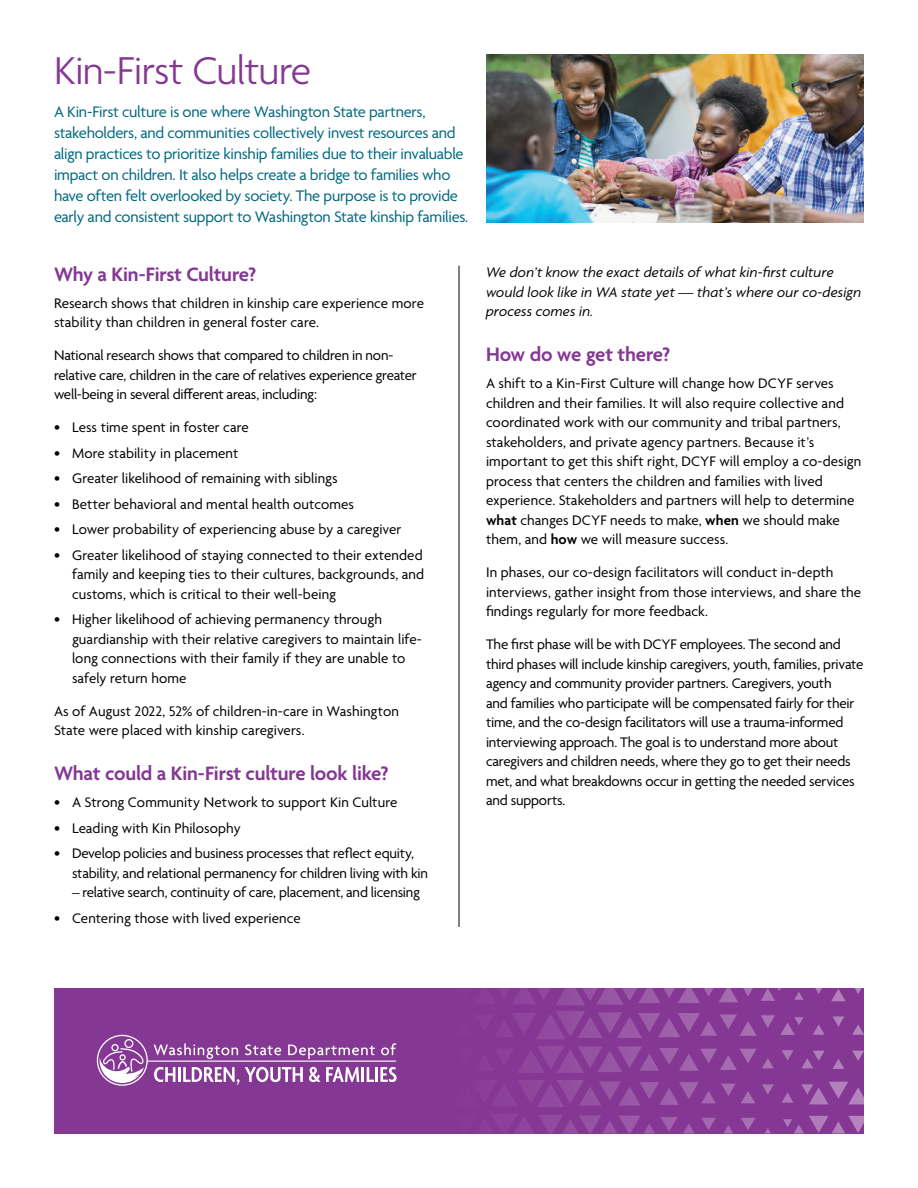
<style>
.page{position:relative;width:918px;height:1188px;background:#fff}
.page>*{position:absolute;margin:0;border:0;box-sizing:border-box;transform-origin:0 0}
.t1{font:300 42px "Agenda";letter-spacing:-.02em;color:#853794}
.t2{font:600 21px "Agenda";letter-spacing:-.01em;color:#853794}
.t3{font:16.5px/21px "Agenda";letter-spacing:-.02em;color:#00687f}
.t4{font:15px/19.5px "Agenda";letter-spacing:-.005em;color:#000}
.t5{font:italic 15px/19.5px "Agenda";letter-spacing:.005em;color:#000}
.s1{font-size:16.5px}
.s2{font-weight:600}
</style>
<div class="page">
<div style="left:54px;top:988px;width:810px;height:145px;background:#853794"></div>
<svg style="left:661px;top:1117px;width:33px;height:16px"></svg>
<svg style="left:782px;top:1092px;width:12px;height:11px"></svg>
<svg style="left:782px;top:1050px;width:12px;height:10px"></svg>
<svg style="left:762px;top:1084px;width:12px;height:11px"></svg>
<svg style="left:765px;top:1128px;width:6px;height:5px"></svg>
<svg style="left:741px;top:1118px;width:14px;height:12px"></svg>
<svg style="left:724px;top:1125px;width:9px;height:8px"></svg>
<svg style="left:701px;top:1118px;width:15px;height:12px"></svg>
<svg style="left:507px;top:1046px;width:267px;height:27px"></svg>
<svg style="left:507px;top:988px;width:246px;height:17px"></svg>
<svg style="left:507px;top:1114px;width:148px;height:19px"></svg>
<svg style="left:507px;top:1080px;width:248px;height:27px"></svg>
<svg style="left:783px;top:1116px;width:81px;height:17px"></svg>
<svg style="left:801px;top:1082px;width:63px;height:22px"></svg>
<svg style="left:802px;top:1051px;width:22px;height:17px"></svg>
<svg style="left:852px;top:1024px;width:12px;height:11px"></svg>
<svg style="left:832px;top:1059px;width:12px;height:10px"></svg>
<svg style="left:832px;top:1016px;width:12px;height:11px"></svg>
<svg style="left:852px;top:1051px;width:12px;height:10px"></svg>
<svg style="left:813px;top:1024px;width:12px;height:11px"></svg>
<svg style="left:794px;top:992px;width:10px;height:8px"></svg>
<svg style="left:761px;top:988px;width:20px;height:13px"></svg>
<svg style="left:507px;top:1011px;width:297px;height:29px"></svg>
<svg style="left:815px;top:988px;width:7px;height:6px"></svg>
<svg style="left:831px;top:989px;width:15px;height:12px"></svg>
<svg style="left:855px;top:988px;width:7px;height:6px"></svg>
<svg style="left:154px;top:1067px;width:21px;height:15px"></svg>
<hr style="left:178px;top:1067px;width:3px;height:15px;background:#fff">
<svg style="left:183px;top:1067px;width:120px;height:18px"></svg>
<svg style="left:309px;top:1067px;width:50px;height:15px"></svg>
<hr style="left:361px;top:1067px;width:3px;height:15px;background:#fff">
<svg style="left:367px;top:1067px;width:7px;height:15px"></svg>
<hr style="left:375px;top:1067px;width:3px;height:15px;background:#fff">
<svg style="left:380px;top:1067px;width:17px;height:15px"></svg>
<hr style="left:147px;top:1061px;width:249px;height:1px;background:#fff">
<svg style="left:154px;top:1043px;width:84px;height:16px"></svg>
<svg style="left:245px;top:1044px;width:36px;height:11px"></svg>
<svg style="left:288px;top:1045px;width:87px;height:14px"></svg>
<svg style="left:381px;top:1043px;width:15px;height:12px"></svg>
<div style="left:97px;top:1035px;width:51px;height:51px;border:1px solid #fff;border-radius:50%"></div>
<div style="left:124px;top:1039px;width:9px;height:9px;border:1px solid #fff;border-radius:50%"></div>
<div style="left:111px;top:1044px;width:8px;height:7px;border:1px solid #fff;border-radius:50%"></div>
<svg style="left:100px;top:1047px;width:46px;height:36px"></svg>
<img style="left:487px;top:54px;width:376px;height:168px">
<hr style="left:459px;top:266px;width:1px;height:661px;background:#000">
<h1 class="t1" style="left:54px;top:48px;width:259px">Kin-First Culture</h1>
<p class="t3" style="left:54px;top:102px;width:416px">A Kin-First culture is one where Washington State partners, stakeholders, and communities collectively invest resources and align practices to prioritize kinship families due to their invaluable impact on children. It also helps create a bridge to families who have often felt overlooked by society. The purpose is to provide early and consistent support to Washington State kinship families.</p>
<h2 class="t2" style="left:54px;top:263px;width:204px">Why a Kin-First Culture?</h2>
<p class="t4" style="left:54px;top:294px;width:372px">Research shows that children in kinship care experience more stability than children in general foster care.</p>
<p class="t4" style="left:54px;top:347px;width:364px">National research shows that compared to children in non&shy;relative care, children in the care of relatives experience greater well-being in several different areas, including:</p>
<p class="t4" style="left:54px;top:419px;width:196px"><span class="s1">•</span> Less time spent in foster care</p>
<p class="t4" style="left:54px;top:444px;width:186px"><span class="s1">•</span> More stability in placement</p>
<p class="t4" style="left:54px;top:470px;width:285px"><span class="s1">•</span> Greater likelihood of remaining with siblings</p>
<p class="t4" style="left:54px;top:495px;width:302px"><span class="s1">•</span> Better behavioral and mental health outcomes</p>
<p class="t4" style="left:54px;top:521px;width:349px"><span class="s1">•</span> Lower probability of experiencing abuse by a caregiver</p>
<p class="t4" style="left:72px;top:546px;width:354px;text-align:justify;text-indent:-18px"><span class="s1">•</span> Greater likelihood of staying connected to their extended family and keeping ties to their cultures, backgrounds, and customs, which is critical to their well-being</p>
<p class="t4" style="left:72px;top:611px;width:351px;text-indent:-18px"><span class="s1">•</span> Higher likelihood of achieving permanency through guardianship with their relative caregivers to maintain life&shy;long connections with their family if they are unable to safely return home</p>
<p class="t4" style="left:54px;top:702px;width:346px">As of August 2022, 52% of children-in-care in Washington<br>State were placed with kinship caregivers.</p>
<h2 class="t2" style="left:54px;top:762px;width:336px">What could a Kin-First culture look like?</h2>
<p class="t4" style="left:54px;top:794px;width:345px"><span class="s1">•</span> A Strong Community Network to support Kin Culture</p>
<p class="t4" style="left:54px;top:819px;width:188px"><span class="s1">•</span> Leading with Kin Philosophy</p>
<p class="t4" style="left:72px;top:845px;width:358px;text-indent:-18px"><span class="s1">•</span> Develop policies and business processes that reflect equity, stability, and relational permanency for children living with kin</p>
<p class="t4" style="left:72px;top:884px;width:350px">– relative search, continuity of care, placement, and licensing</p>
<p class="t4" style="left:54px;top:909px;width:248px"><span class="s1">•</span> Centering those with lived experience</p>
<p class="t5" style="left:486px;top:263px;width:377px">We don’t know the exact details of what kin-first culture would look like in WA state yet — that’s where our co-design process comes in.</p>
<h2 class="t2" style="left:486px;top:343px;width:186px">How do we get there?</h2>
<p class="t4" style="left:486px;top:375px;width:377px">A shift to a Kin-First Culture will change how DCYF serves children and their families. It will also require collective and coordinated work with our community and tribal partners, stakeholders, and private agency partners. Because it’s important to get this shift right, DCYF will employ a co-design process that centers the children and families with lived experience. Stakeholders and partners will help to determine <span class="s2">what</span> changes DCYF needs to make, <span class="s2">when</span> we should make them, and <span class="s2">how</span> we will measure success.</p>
<p class="t4" style="left:486px;top:564px;width:377px">In phases, our co-design facilitators will conduct in-depth interviews, gather insight from those interviews, and share the findings regularly for more feedback.</p>
<p class="t4" style="left:486px;top:636px;width:379px">The first phase will be with DCYF employees. The second and third phases will include kinship caregivers, youth, families, private agency and community provider partners. Caregivers, youth<br>and families who participate will be compensated fairly for their time, and the co-design facilitators will use a trauma-informed interviewing approach. The goal is to understand more about caregivers and children needs, where they go to get their needs met, and what breakdowns occur in getting the needed services and supports.</p>
</div>
